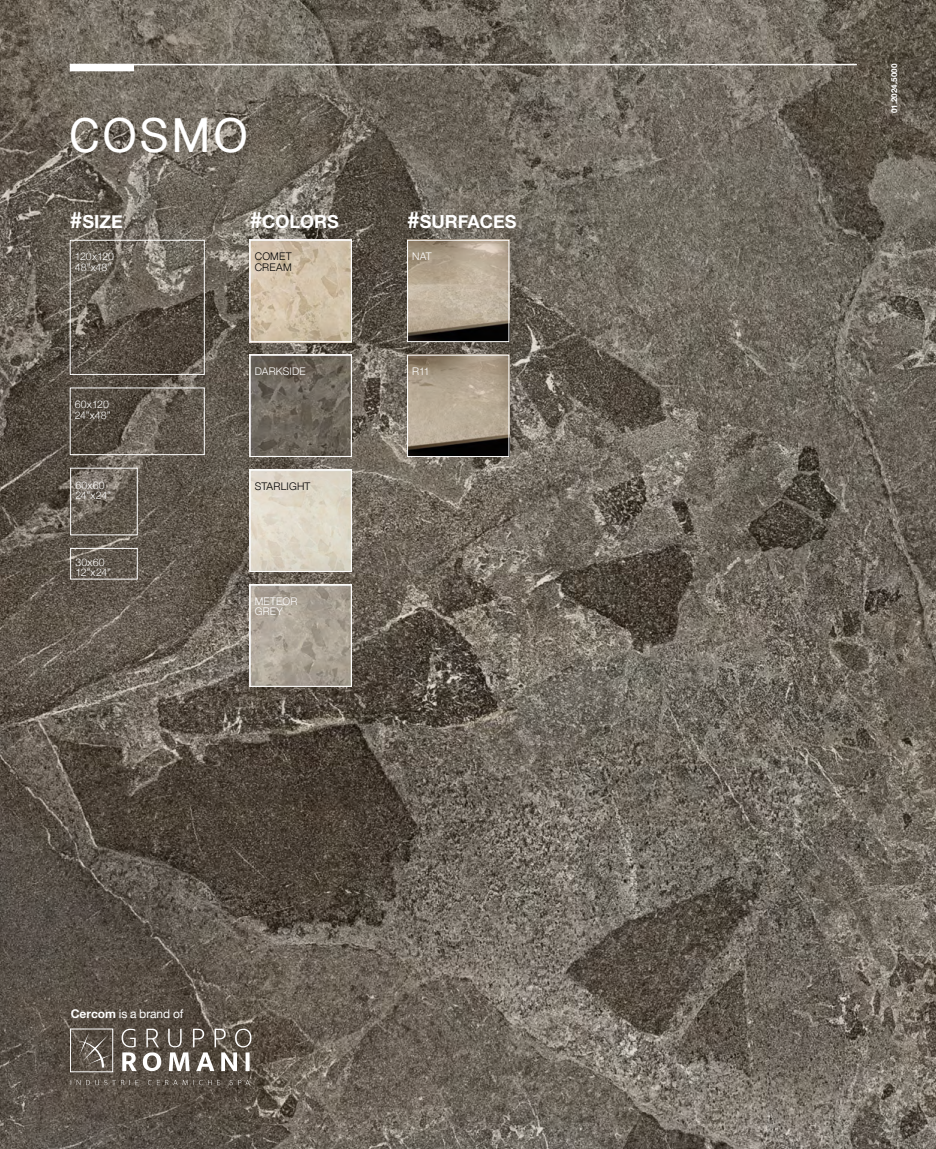
<style>
.page{position:relative;width:936px;height:1149px;background:#fff}
.page>*{position:absolute;margin:0;border:0;box-sizing:border-box;transform-origin:0 0}
.t1{font:700 45px "Shree Dev 0714";letter-spacing:.095em;color:#fff}
.t2{font:700 18px "Helvetica Neue";color:#fff}
.t3{font:12px "Helvetica Neue";letter-spacing:-.005em;color:#fff}
.t4{font:300 10.5px/10.5px "Helvetica Neue";letter-spacing:.015em;color:#fff}
.t5{font:300 10.5px/10.5px "Helvetica Neue";letter-spacing:.02em;color:#000}
.t6{font:700 8.1px "Helvetica Neue";color:#fff}
.s1{font-size:22.5px}
.s2{font-weight:700}
</style>
<div class="page">
<img style="left:0;top:0;width:935px;height:1148px">
<hr style="left:70px;top:64px;width:786px;height:1px;background:#fff">
<div style="left:70px;top:64px;width:64px;height:7px;background:#fff"></div>
<div style="left:70px;top:240px;width:135px;height:134px;border:1px solid #fff"></div>
<div style="left:70px;top:467px;width:68px;height:68px;border:1px solid #fff"></div>
<div style="left:70px;top:548px;width:68px;height:31px;border:1px solid #fff"></div>
<div style="left:70px;top:387px;width:135px;height:68px;border:1px solid #fff"></div>
<img style="left:409px;top:242px;width:98px;height:98px">
<div style="left:407px;top:240px;width:102px;height:102px;border:1px solid #fff"></div>
<img style="left:409px;top:356px;width:98px;height:99px">
<div style="left:407px;top:354px;width:102px;height:103px;border:1px solid #fff"></div>
<svg style="left:71px;top:1079px;width:179px;height:5px"></svg>
<div style="left:70px;top:1028px;width:43px;height:43px;border:1px solid #fff"></div>
<svg style="left:75px;top:1031px;width:36px;height:36px"></svg>
<svg style="left:122px;top:1028px;width:129px;height:42px"></svg>
<img style="left:252px;top:242px;width:98px;height:98px">
<div style="left:250px;top:240px;width:102px;height:102px;border:1px solid #fff"></div>
<img style="left:252px;top:471px;width:98px;height:98px">
<div style="left:250px;top:469px;width:102px;height:102px;border:1px solid #fff"></div>
<img style="left:252px;top:586px;width:98px;height:98px">
<div style="left:250px;top:584px;width:102px;height:102px;border:1px solid #fff"></div>
<img style="left:252px;top:356px;width:98px;height:99px">
<div style="left:250px;top:354px;width:102px;height:103px;border:1px solid #fff"></div>
<h1 class="t1" style="left:70px;top:110px;width:179px">COSMO</h1>
<h2 class="t2" style="left:70px;top:207px;width:54px"><span class="s1">#</span>SIZE</h2>
<h2 class="t2" style="left:250px;top:207px;width:91px"><span class="s1">#</span>COLORS</h2>
<p class="t4" style="left:75px;top:250px;width:41px">120x120<br>48”x48”</p>
<p class="t4" style="left:75px;top:398px;width:37px">60x120<br>24”x48”</p>
<p class="t4" style="left:75px;top:479px;width:37px">60x60<br>24”x24”</p>
<p class="t4" style="left:75px;top:555px;width:37px">30x60<br>12”x24”</p>
<p class="t5" style="left:255px;top:250px;width:38px">COMET<br>CREAM</p>
<p class="t4" style="left:255px;top:365px;width:52px">DARKSIDE</p>
<p class="t5" style="left:255px;top:480px;width:57px">STARLIGHT</p>
<p class="t4" style="left:255px;top:595px;width:44px">METEOR<br>GREY</p>
<h2 class="t2" style="left:407px;top:207px;width:111px"><span class="s1">#</span>SURFACES</h2>
<p class="t4" style="left:412px;top:250px;width:21px">NAT</p>
<p class="t4" style="left:412px;top:365px;width:19px">R11</p>
<p class="t3" style="left:71px;top:1005px;width:114px"><span class="s2">Cercom</span> is a brand of</p>
<p class="t6" style="left:887px;top:113px;width:51px;rotate:-90deg">01.2024.5000</p>
</div>
